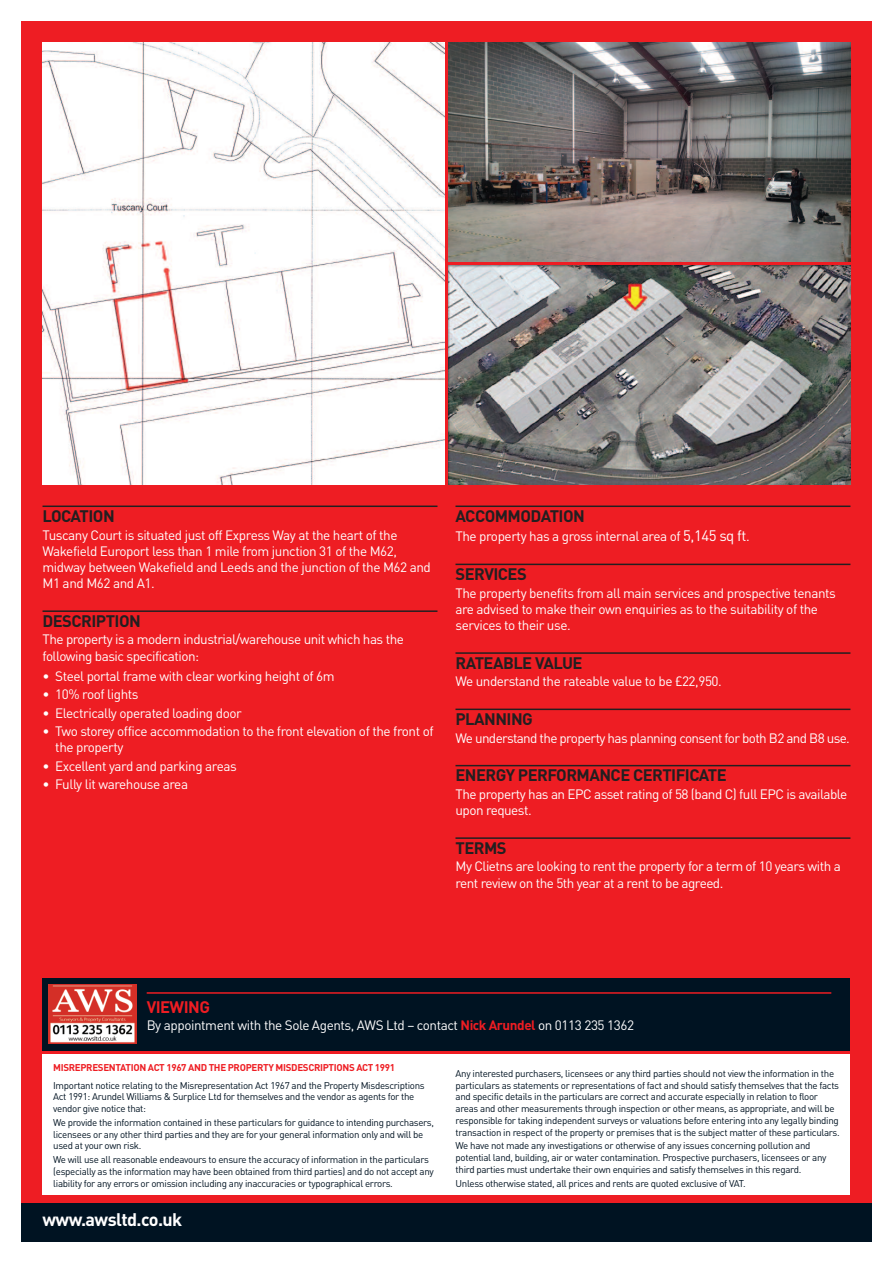
<style>
.page{position:relative;width:893px;height:1263px;background:#fff}
.page>*{position:absolute;margin:0;border:0;box-sizing:border-box;transform-origin:0 0}
.t1{font:700 18px "DIN";letter-spacing:-.035em;color:#fff}
.t2{font:700 16.5px "DIN";letter-spacing:-.035em;color:#231f20}
.t3{font:700 16.5px "DIN";letter-spacing:-.035em;color:#ee1d23}
.t4{font:13.5px/16.2px "DIN";letter-spacing:-.03em;color:#fff}
.t5{font:13.5px "DIN";letter-spacing:-.05em;color:#fff}
.t6{font:9.75px/11.7px "DIN";letter-spacing:-.03em;color:#001322}
.t7{font:700 9.75px "DIN";letter-spacing:-.035em;color:#ee1d23}
.s1{font-size:15px}
.s2{font-weight:700;color:#ee1d23}
</style>
<div class="page">
<div style="left:21px;top:21px;width:851px;height:1221px;background:#ee1d23"></div>
<div style="left:21px;top:1203px;width:851px;height:39px;background:#001322"></div>
<div style="left:43px;top:978px;width:807px;height:72px;background:#001322"></div>
<div style="left:43px;top:1054px;width:807px;height:141px;background:#fff"></div>
<img style="left:49px;top:984px;width:88px;height:60px">
<hr style="left:147px;top:992px;width:684px;height:2px;background:#ee1d23">
<hr style="left:43px;top:505px;width:394px;height:2px;background:#231f20">
<hr style="left:43px;top:610px;width:394px;height:2px;background:#231f20">
<hr style="left:455px;top:505px;width:395px;height:2px;background:#231f20">
<hr style="left:455px;top:564px;width:395px;height:1px;background:#231f20">
<hr style="left:455px;top:652px;width:395px;height:2px;background:#231f20">
<hr style="left:455px;top:709px;width:395px;height:1px;background:#231f20">
<hr style="left:455px;top:765px;width:395px;height:1px;background:#231f20">
<hr style="left:455px;top:837px;width:395px;height:2px;background:#231f20">
<img style="left:43px;top:43px;width:401px;height:442px">
<img style="left:449px;top:43px;width:401px;height:218px">
<img style="left:449px;top:266px;width:401px;height:219px">
<h2 class="t2" style="left:43px;top:507px;width:74px">LOCATION</h2>
<h3 class="t4" style="left:43px;top:527px;width:390px">Tuscany Court is situated just off Express Way at the heart of the Wakefield Europort less than 1 mile from junction 31 of the M62, midway between Wakefield and Leeds and the junction of the M62 and M1 and M62 and A1.</h3>
<h2 class="t2" style="left:43px;top:612px;width:100px">DESCRIPTION</h2>
<h3 class="t4" style="left:43px;top:632px;width:363px">The property is a modern industrial/warehouse unit which has the following basic specification:</h3>
<h3 class="t4" style="left:43px;top:668px;width:294px">• Steel portal frame with clear working height of 6m</h3>
<h3 class="t4" style="left:43px;top:687px;width:98px">• 10% roof lights</h3>
<h3 class="t4" style="left:43px;top:705px;width:201px">• Electrically operated loading door</h3>
<h3 class="t4" style="left:55px;top:723px;width:380px;text-indent:-13px">• Two storey office accommodation to the front elevation of the front of the property</h3>
<h3 class="t4" style="left:43px;top:758px;width:196px">• Excellent yard and parking areas</h3>
<h3 class="t4" style="left:43px;top:776px;width:147px">• Fully lit warehouse area</h3>
<h2 class="t2" style="left:455px;top:507px;width:131px">ACCOMMODATION</h2>
<h3 class="t4" style="left:455px;top:528px;width:296px">The property has a gross internal area of <span class="s1">5,145 sq ft</span>.</h3>
<h2 class="t2" style="left:455px;top:565px;width:73px">SERVICES</h2>
<h3 class="t4" style="left:455px;top:585px;width:382px">The property benefits from all main services and prospective tenants are advised to make their own enquiries as to the suitability of the services to their use.</h3>
<h2 class="t2" style="left:455px;top:653px;width:129px">RATEABLE VALUE</h2>
<h3 class="t4" style="left:455px;top:674px;width:268px">We understand the rateable value to be £22,950.</h3>
<h2 class="t2" style="left:455px;top:710px;width:79px">PLANNING</h2>
<h3 class="t5" style="left:455px;top:730px;width:396px">We understand the property has planning consent for both B2 and B8 use.</h3>
<h2 class="t2" style="left:455px;top:766px;width:273px">ENERGY PERFORMANCE CERTIFICATE</h2>
<h3 class="t4" style="left:455px;top:786px;width:393px">The property has an EPC asset rating of 58 (band C) full EPC is available upon request.</h3>
<h2 class="t2" style="left:455px;top:838px;width:53px">TERMS</h2>
<h3 class="t4" style="left:455px;top:859px;width:387px">My Clietns are looking to rent the property for a term of 10 years with a rent review on the 5th year at a rent to be agreed.</h3>
<h2 class="t3" style="left:147px;top:997px;width:65px">VIEWING</h2>
<h3 class="t4" style="left:147px;top:1018px;width:489px">By appointment with the Sole Agents, AWS Ltd – contact <span class="s2">Nick Arundel</span> on 0113 235 1362</h3>
<p class="t7" style="left:53px;top:1062px;width:343px">MISREPRESENTATION ACT 1967 AND THE PROPERTY MISDESCRIPTIONS ACT 1991</p>
<p class="t6" style="left:53px;top:1079px;width:373px">Important notice relating to the Misrepresentation Act 1967 and the Property Misdescriptions<br>Act 1991: Arundel Williams &amp; Surplice Ltd for themselves and the vendor as agents for the vendor give notice that:</p>
<p class="t6" style="left:53px;top:1117px;width:382px">We provide the information contained in these particulars for guidance to intending purchasers, licensees or any other third parties and they are for your general information only and will be used at your own risk.</p>
<p class="t6" style="left:53px;top:1154px;width:382px">We will use all reasonable endeavours to ensure the accuracy of information in the particulars (especially as the information may have been obtained from third parties) and do not accept any liability for any errors or omission including any inaccuracies or typographical errors.</p>
<p class="t6" style="left:456px;top:1068px;width:386px">Any interested purchasers, licensees or any third parties should not view the information in the particulars as statements or representations of fact and should satisfy themselves that the facts and specific details in the particulars are correct and accurate especially in relation to floor areas and other measurements through inspection or other means, as appropriate, and will be responsible for taking independent surveys or valuations before entering into any legally binding transaction in respect of the property or premises that is the subject matter of these particulars.</p>
<p class="t6" style="left:456px;top:1140px;width:372px">We have not made any investigations or otherwise of any issues concerning pollution and potential land, building, air or water contamination. Prospective purchasers, licensees or any third parties must undertake their own enquiries and satisfy themselves in this regard.</p>
<p class="t6" style="left:456px;top:1177px;width:292px">Unless otherwise stated, all prices and rents are quoted exclusive of VAT.</p>
<h1 class="t1" style="left:43px;top:1210px;width:141px">www.awsltd.co.uk</h1>
</div>
